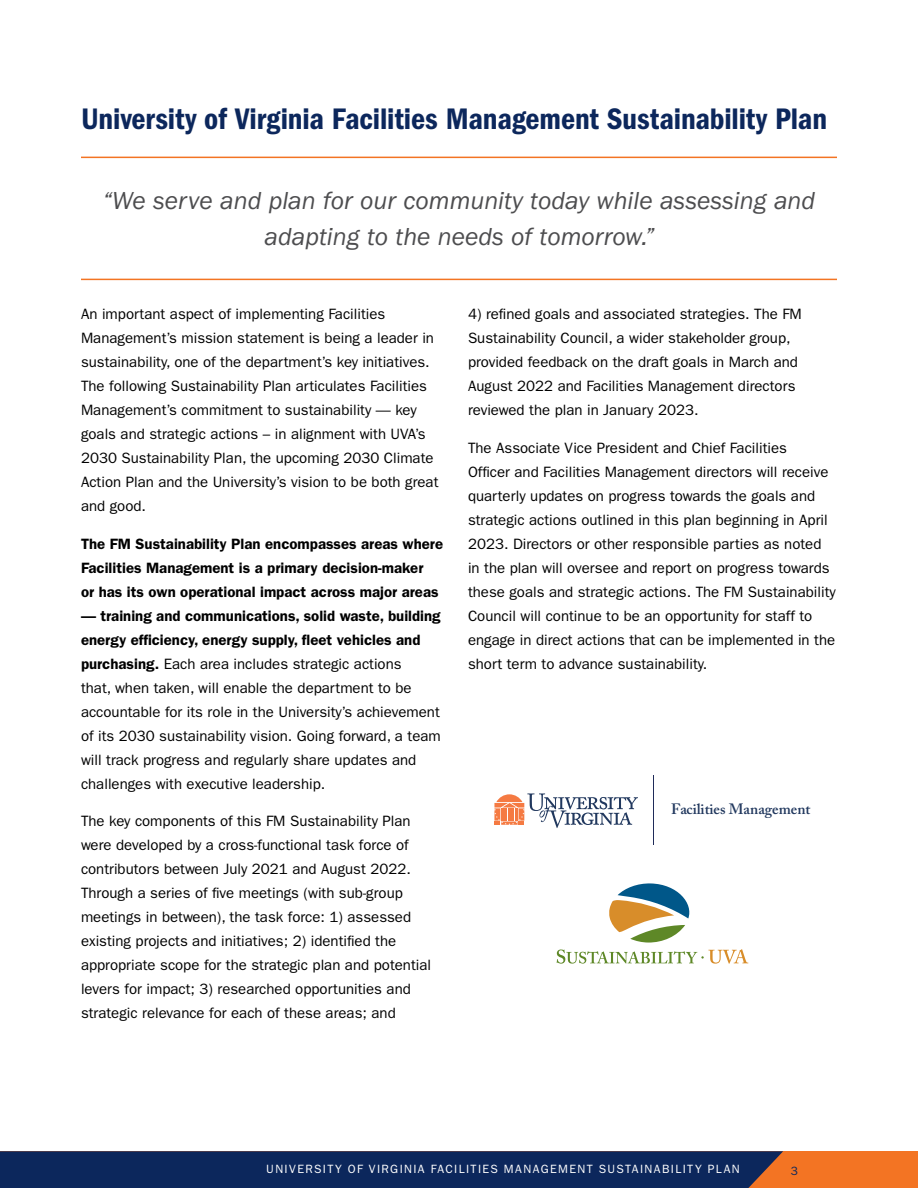
<style>
.page{position:relative;width:918px;height:1188px;background:#fff}
.page>*{position:absolute;margin:0;border:0;box-sizing:border-box;transform-origin:0 0}
.t1{font:30.75px "ITC Franklin Gothic Std Dm Cd";letter-spacing:-.005em;color:#0c275c}
.t2{font:italic 25.5px/36px "ITC Franklin Gothic Std";color:#4d4d4f;text-align:center}
.t3{font:15px/24px "ITC Franklin Gothic Std";color:#000}
.t4{font:600 15px/24px "ITC Franklin Gothic Std";color:#000}
.t5{font:600 14.85px "Adobe Caslon Pro";color:#21385e}
.t6{font:12px "ITC Franklin Gothic Std";letter-spacing:.115em;color:#fff}
.t7{font:12px "ITC Franklin Gothic Std";color:#0c275c}
.s1{font-weight:600}
</style>
<div class="page">
<div style="left:0;top:1151px;width:918px;height:37px;background:#f37423"></div>
<div style="left:0;top:1151px;width:783px;height:37px;background:#0c275c"></div>
<hr style="left:81px;top:279px;width:756px;height:1px;background:#f37423">
<hr style="left:81px;top:157px;width:756px;height:1px;background:#f37423">
<svg style="left:494px;top:793px;width:144px;height:35px"></svg>
<hr style="left:654px;top:775px;width:1px;height:70px;background:#1f2b59">
<svg style="left:557px;top:949px;width:191px;height:15px"></svg>
<svg style="left:609px;top:883px;width:81px;height:60px"></svg>
<h1 class="t1" style="left:81px;top:101px;width:748px">University of Virginia Facilities Management Sustainability Plan</h1>
<h2 class="t2" style="left:103px;top:183px;width:714px">“We serve and plan for our community today while assessing and adapting to the needs of tomorrow.”</h2>
<p class="t3" style="left:81px;top:302px;width:359px">An important aspect of implementing Facilities Management’s mission statement is being a leader in sustainability, one of the department’s key initiatives.<br>The following Sustainability Plan articulates Facilities Management’s commitment to sustainability — key goals and strategic actions – in alignment with UVA’s 2030 Sustainability Plan, the upcoming 2030 Climate Action Plan and the University’s vision to be both great and good.</p>
<p class="t4" style="left:81px;top:532px;width:364px">The FM Sustainability Plan encompasses areas where<br>Facilities Management is a primary decision-maker<br>or has its own operational impact across major areas</p>
<p class="t3" style="left:81px;top:604px;width:361px"><span class="s1">— training and communications, solid waste, building energy efficiency, energy supply, fleet vehicles and purchasing.</span> Each area includes strategic actions<br>that, when taken, will enable the department to be accountable for its role in the University’s achievement of its 2030 sustainability vision. Going forward, a team will track progress and regularly share updates and challenges with executive leadership.</p>
<p class="t3" style="left:81px;top:809px;width:352px">The key components of this FM Sustainability Plan were developed by a cross-functional task force of contributors between July 2021 and August 2022.<br>Through a series of five meetings (with sub-group meetings in between), the task force: 1) assessed existing projects and initiatives; 2) identified the appropriate scope for the strategic plan and potential levers for impact; 3) researched opportunities and strategic relevance for each of these areas; and</p>
<p class="t3" style="left:468px;top:302px;width:335px">4) refined goals and associated strategies. The FM Sustainability Council, a wider stakeholder group, provided feedback on the draft goals in March and August 2022 and Facilities Management directors reviewed the plan in January 2023.</p>
<p class="t3" style="left:468px;top:436px;width:369px">The Associate Vice President and Chief Facilities<br>Officer and Facilities Management directors will receive quarterly updates on progress towards the goals and strategic actions outlined in this plan beginning in April 2023. Directors or other responsible parties as noted in the plan will oversee and report on progress towards these goals and strategic actions. The FM Sustainability Council will continue to be an opportunity for staff to engage in direct actions that can be implemented in the short term to advance sustainability.</p>
<p class="t5" style="left:671px;top:801px;width:141px">Facilities Management</p>
<p class="t6" style="left:266px;top:1162px;width:475px">UNIVERSITY OF VIRGINIA FACILITIES MANAGEMENT SUSTAINABILITY PLAN</p>
<p class="t7" style="left:791px;top:1164px;width:9px">3</p>
</div>
